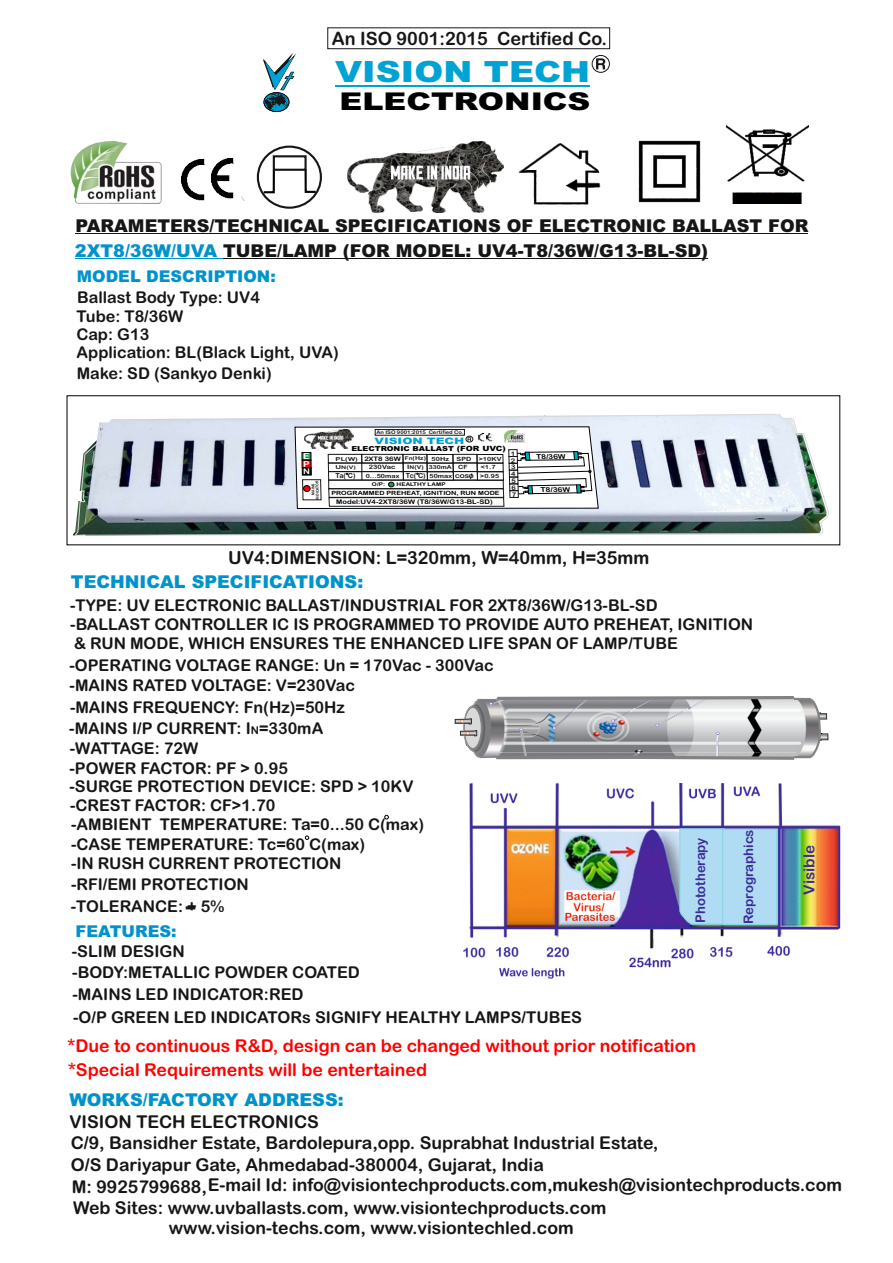
<style>
.page{position:relative;width:893px;height:1263px;background:#fff}
.page>*{position:absolute;margin:0;border:0;box-sizing:border-box;transform-origin:0 0}
.t1{font:35.4px "Arial";color:#151616}
.t2{font:900 29.25px "Arial";color:#00a3d4;scale:1.19 1}
.t3{font:900 24.45px "Arial";color:#000;scale:1.29 1}
.t4{font:18.3px "Arial Rounded MT Bold";color:#151616}
.t5{font:18px "Arial Rounded MT Bold";color:#151616}
.t6{font:17.7px/21.1px "Arial Rounded MT Bold";color:#151616}
.t7{font:900 17.7px/24.9px "Arial";color:#151616}
.t8{font:17.7px/24.3px "Arial Rounded MT Bold";color:#f00}
.t9{font:900 17.7px "Arial";color:#0093cb}
.t10{font:16.35px/21.9px "Arial Rounded MT Bold";color:#151616}
.t11{font:900 16.35px "Arial";color:#0093cb}
.t12{font:16.2px/21.8px "Arial Rounded MT Bold";color:#151616}
.t13{font:900 16.2px "Arial";color:#0093cb}
.t14{font:15.3px "Arial Rounded MT Bold";color:#3c2b99}
.t15{font:13.35px "Arial Rounded MT Bold";color:#3c2b99}
.t16{font:13.2px "Arial Rounded MT Bold";letter-spacing:-.005em;color:#3c2b99}
.t17{font:900 8.85px "Arial";letter-spacing:-.005em;color:#00a3d4;scale:1.38 1}
.t18{font:8.25px "Arial Rounded MT Bold";color:#fff;scale:1.19 1}
.t19{font:7.8px "Arial Rounded MT Bold";color:#fff;scale:1.19 1}
.t20{font:900 6.9px "Arial";letter-spacing:-.005em;color:#000;scale:1.19 1}
.t21{font:6.9px "Arial Rounded MT Bold";color:#151616}
.t22{font:6.75px "Arial Rounded MT Bold";color:#000;scale:1.2 1}
.t23{font:6.45px "Arial Rounded MT Bold";color:#000;scale:1.19 1}
.t24{font:6.3px/6.9px "Arial Rounded MT Bold";color:#151616;scale:1.19 1}
.t25{font:6.15px "Arial Rounded MT Bold";color:#000;scale:1.23 1}
.t26{font:6px "Arial Rounded MT Bold";color:#151616;scale:1.23 1}
.t27{font:5.7px "Arial Rounded MT Bold";color:#151616;scale:1.23 1}
.t28{font:5.7px "Arial Rounded MT Bold";color:#000;scale:1.23 1}
.t29{font:5.55px "Arial Rounded MT Bold";color:#151616;scale:1.23 1}
.t30{font:5.4px "Arial Rounded MT Bold";color:#151616;scale:1.4 1}
.t31{font:5.1px "Arial Rounded MT Bold";color:#000;scale:1.23 1}
.t32{font:4.95px "Arial Rounded MT Bold";letter-spacing:-.005em;color:#151616;scale:1.14 1}
.t33{font:4.95px "Arial Rounded MT Bold";letter-spacing:-.005em;color:#151616;scale:1.4 1}
.t34{font:3.9px/4.2px "Arial Rounded MT Bold";color:#151616;text-align:center;scale:.88 1}
.s1{color:#0093cb}
.s2{font-size:7.2px}
.s3{font-size:5.1px}
.s4{font-size:5.4px}
.s5{font-size:6.15px}
.s6{font-size:7.8px}
.s7{font-size:10.8px}
</style>
<div class="page">
<img style="left:70px;top:142px;width:91px;height:61px">
<img style="left:182px;top:159px;width:22px;height:41px">
<img style="left:211px;top:158px;width:22px;height:40px">
<img style="left:518px;top:143px;width:83px;height:62px">
<img style="left:726px;top:125px;width:83px;height:78px">
<img style="left:638px;top:140px;width:63px;height:63px">
<svg style="left:258px;top:168px;width:17px;height:26px"></svg>
<div style="left:257px;top:146px;width:65px;height:63px;border:2px solid #151616;border-radius:50%"></div>
<div style="left:273px;top:155px;width:34px;height:16px;border:2px solid #151616"></div>
<svg style="left:303px;top:168px;width:15px;height:26px"></svg>
<img style="left:347px;top:141px;width:157px;height:72px">
<div style="left:592px;top:55px;width:18px;height:18px;border:1px solid #151616;border-radius:50%"></div>
<svg style="left:596px;top:58px;width:9px;height:11px"></svg>
<hr style="left:335px;top:85px;width:255px;height:1px;background:#00a3d4">
<div style="left:327px;top:27px;width:283px;height:22px;border:1px solid #151616"></div>
<svg style="left:262px;top:52px;width:34px;height:60px"></svg>
<svg style="left:75px;top:414px;width:754px;height:122px;background:#aab4bd"></svg>
<svg style="left:294px;top:395px;width:305px;height:114px"></svg>
<svg style="left:305px;top:835px;width:4px;height:5px"></svg>
<svg style="left:384px;top:815px;width:5px;height:4px"></svg>
<hr style="left:75px;top:233px;width:733px;height:1px;background:#151616">
<hr style="left:75px;top:258px;width:148px;height:1px;background:#0093cb">
<hr style="left:223px;top:258px;width:485px;height:1px;background:#151616">
<img style="left:463px;top:782px;width:377px;height:197px">
<svg style="left:679px;top:828px;width:99px;height:97px;background:#abd9ef"></svg>
<svg style="left:455px;top:696px;width:374px;height:64px;background:#b1b2b4"></svg>
<p class="t4" style="left:332px;top:32px;width:277px">An ISO 9001:2015 Certified Co.</p>
<h2 class="t2" style="left:335px;top:61px;width:216px">VISION TECH</h2>
<h3 class="t3" style="left:340px;top:92px;width:196px">ELECTRONICS</h3>
<p class="t7" style="left:75px;top:215px;width:735px">PARAMETERS/TECHNICAL SPECIFICATIONS OF ELECTRONIC BALLAST FOR<br><span class="s1">2XT8/36W/UVA</span> TUBE/LAMP (FOR MODEL: UV4-T8/36W/G13-BL-SD)</p>
<p class="t12" style="left:77px;top:290px;width:185px;line-height:18.3px">Ballast Body Type: UV4<br>Tube: T8/36W<br>Cap: G13</p>
<p class="t12" style="left:77px;top:364px;width:196px">Make: SD (Sankyo Denki)</p>
<p class="t13" style="left:77px;top:270px;width:200px">MODEL DESCRIPTION:</p>
<p class="t12" style="left:77px;top:343px;width:264px">Application: BL(Black Light, UVA)</p>
<p class="t32" style="left:376px;top:431px;width:78px">An ISO 9001:2015 Certified Co.</p>
<p class="t18" style="left:303px;top:453px;width:7px">E</p>
<p class="t18" style="left:303px;top:461px;width:7px">P</p>
<p class="t19" style="left:303px;top:468px;width:7px">N</p>
<p class="t34" style="left:312px;top:500px;width:23px;rotate:-91deg">MAINS<br>INDICATOR</p>
<p class="t17" style="left:374px;top:437px;width:67px">VISION TECH</p>
<p class="t20" style="left:351px;top:446px;width:131px">ELECTRONIC BALLAST <span class="s2">(FOR UVC)</span></p>
<p class="t24" style="left:511px;top:450px;width:6px">1<br>2<br>3<br>4<br>5<br>6<br>7</p>
<p class="t22" style="left:536px;top:454px;width:27px">T8/36W</p>
<p class="t27" style="left:432px;top:457px;width:16px">50Hz</p>
<p class="t27" style="left:457px;top:456px;width:14px">SPD</p>
<p class="t27" style="left:479px;top:457px;width:20px">&gt;10KV</p>
<p class="t27" style="left:458px;top:465px;width:9px">CF</p>
<p class="t27" style="left:481px;top:465px;width:14px">&lt;1.7</p>
<p class="t29" style="left:405px;top:456px;width:19px"><span class="s3">Fn</span>(Hz)</p>
<p class="t25" style="left:364px;top:457px;width:31px">2XT8 36W</p>
<p class="t30" style="left:336px;top:457px;width:17px">PL(W)</p>
<p class="t33" style="left:335px;top:466px;width:16px"><span class="s4">U</span>N(V)</p>
<p class="t29" style="left:407px;top:465px;width:15px"><span class="s5">I</span><span class="s3">N</span>(V)</p>
<p class="t26" style="left:369px;top:465px;width:23px">230Vac</p>
<p class="t29" style="left:429px;top:465px;width:20px">330mA</p>
<p class="t27" style="left:366px;top:473px;width:29px">0...50max</p>
<p class="t27" style="left:429px;top:474px;width:20px">50max</p>
<p class="t27" style="left:480px;top:474px;width:17px">&gt;0.95</p>
<p class="t31" style="left:372px;top:482px;width:12px">O/P:</p>
<p class="t31" style="left:397px;top:482px;width:41px">HEALTHY LAMP</p>
<p class="t31" style="left:455px;top:474px;width:17px">COSO<span class="s6">/</span></p>
<p class="t28" style="left:331px;top:491px;width:138px">PROGRAMMED PREHEAT, IGNITION, RUN MODE</p>
<p class="t21" style="left:335px;top:473px;width:21px">Ta( C)</p>
<p class="t21" style="left:406px;top:473px;width:21px">Tc( C)</p>
<p class="t22" style="left:541px;top:487px;width:27px">T8/36W</p>
<p class="t23" style="left:336px;top:500px;width:133px">Model:UV4-2XT8/36W (T8/36W/G13-BL-SD)</p>
<p class="t5" style="left:228px;top:551px;width:423px">UV4:DIMENSION: L=320mm, W=40mm, H=35mm</p>
<p class="t9" style="left:71px;top:575px;width:294px">TECHNICAL SPECIFICATIONS:</p>
<p class="t12" style="left:70px;top:596px;width:589px">-TYPE: UV ELECTRONIC BALLAST/INDUSTRIAL FOR 2XT8/36W/G13-BL-SD</p>
<p class="t12" style="left:70px;top:615px;width:684px;line-height:19.8px">-BALLAST CONTROLLER IC IS PROGRAMMED TO PROVIDE AUTO PREHEAT, IGNITION &amp; RUN MODE, WHICH ENSURES THE ENHANCED LIFE SPAN OF LAMP/TUBE</p>
<p class="t12" style="left:69px;top:656px;width:426px">-OPERATING VOLTAGE RANGE: Un = 170Vac - 300Vac</p>
<p class="t12" style="left:69px;top:676px;width:287px">-MAINS RATED VOLTAGE: V=230Vac -MAINS FREQUENCY: Fn(Hz)=50Hz -MAINS I/P CURRENT: I<span class="s7">N</span>=330mA</p>
<p class="t12" style="left:70px;top:739px;width:130px">-WATTAGE: 72W</p>
<p class="t12" style="left:70px;top:759px;width:220px">-POWER FACTOR: PF &gt; 0.95</p>
<p class="t12" style="left:70px;top:779px;width:346px;line-height:18.8px">-SURGE PROTECTION DEVICE: SPD &gt; 10KV -CREST FACTOR: CF&gt;1.70</p>
<p class="t12" style="left:71px;top:835px;width:295px">-CASE TEMPERATURE: Tc=60 C(max)</p>
<p class="t12" style="left:71px;top:815px;width:354px">-AMBIENT TEMPERATURE: Ta=0...50 C(max)</p>
<p class="t12" style="left:71px;top:855px;width:272px;line-height:20.2px">-IN RUSH CURRENT PROTECTION -RFI/EMI PROTECTION</p>
<p class="t12" style="left:71px;top:897px;width:155px">-TOLERANCE: + 5%</p>
<h1 class="t1" style="left:185px;top:891px;width:13px">-</h1>
<p class="t11" style="left:76px;top:925px;width:103px">FEATURES:</p>
<p class="t10" style="left:72px;top:942px;width:512px">-SLIM DESIGN<br>-BODY:METALLIC POWDER COATED<br>-MAINS LED INDICATOR:RED<br>-O/P GREEN LED INDICATORs SIGNIFY HEALTHY LAMPS/TUBES</p>
<p class="t15" style="left:696px;top:923px;width:87px;rotate:-90deg">Phototherapy</p>
<p class="t8" style="left:68px;top:1035px;width:630px">*Due to continuous R&amp;D, design can be changed without prior notification *Special Requirements will be entertained</p>
<p class="t16" style="left:744px;top:924px;width:96px;rotate:-90deg">Reprographics</p>
<p class="t14" style="left:803px;top:894px;width:51px;rotate:-90deg">Visible</p>
<p class="t9" style="left:69px;top:1093px;width:276px">WORKS/FACTORY ADDRESS:</p>
<p class="t6" style="left:69px;top:1112px;width:774px">VISION TECH ELECTRONICS<br>C/9, Bansidher Estate, Bardolepura,opp. Suprabhat Industrial Estate,<br>O/S Dariyapur Gate, Ahmedabad-380004, Gujarat, India<br>M: 9925799688,E-mail Id: info@visiontechproducts.com,mukesh@visiontechproducts.com</p>
<p class="t6" style="left:169px;top:1200px;width:439px;line-height:19.4px;text-indent:-96px">Web Sites: www.uvballasts.com, www.visiontechproducts.com www.vision-techs.com, www.visiontechled.com</p>
</div>
